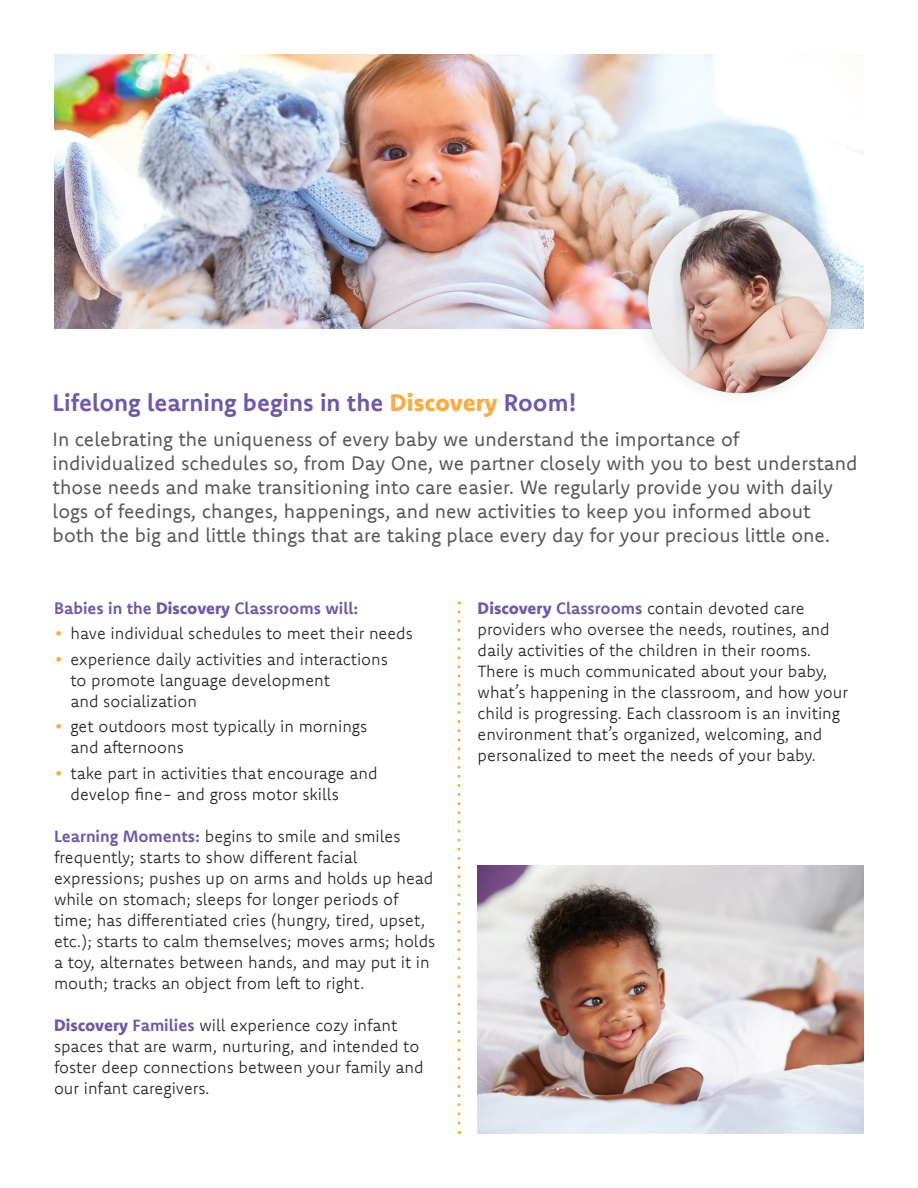
<style>
.page{position:relative;width:918px;height:1188px;background:#fff}
.page>*{position:absolute;margin:0;border:0;box-sizing:border-box;transform-origin:0 0}
.t1{font:700 24px "Komet";color:#705aa6}
.t2{font:19.5px/24px "Komet";color:#57585a}
.t3{font:300 16.5px/21px "Komet";color:#231f20}
.t4{font:700 16.5px "Komet";color:#705aa6}
.s1{font-weight:800;color:#f8ad47}
.s2{font-weight:800}
.s3{color:#f8ad47}
.s4{font-weight:700;color:#705aa6}
.s5{font-weight:800;color:#705aa6}
</style>
<div class="page">
<img style="left:54px;top:54px;width:810px;height:274px">
<img style="left:478px;top:866px;width:386px;height:268px">
<div style="left:626px;top:180px;width:228px;height:229px;background:#231f20;opacity:.2"></div>
<div style="left:648px;top:210px;width:183px;height:183px;background:#231f20;opacity:.2"></div>
<img style="left:648px;top:210px;width:183px;height:183px;border-radius:92px">
<svg style="left:458px;top:612px;width:2px;height:522px"></svg>
<h1 class="t1" style="left:53px;top:387px;width:526px">Lifelong learning begins in the <span class="s1">Discovery</span> Room!</h1>
<p class="t2" style="left:53px;top:426px;width:806px">In celebrating the uniqueness of every baby we understand the importance of individualized schedules so, from Day One, we partner closely with you to best understand those needs and make transitioning into care easier. We regularly provide you with daily logs of feedings, changes, happenings, and new activities to keep you informed about<br>both the big and little things that are taking place every day for your precious little one.</p>
<p class="t4" style="left:54px;top:597px;width:306px">Babies in the <span class="s2">Discovery</span> Classrooms will:</p>
<p class="t3" style="left:54px;top:623px;width:360px"><span class="s3">•</span> have individual schedules to meet their needs</p>
<p class="t3" style="left:70px;top:648px;width:319px;text-indent:-16px"><span class="s3">•</span> experience daily activities and interactions to promote language development<br>and socialization</p>
<p class="t3" style="left:70px;top:716px;width:298px;text-indent:-16px"><span class="s3">•</span> get outdoors most typically in mornings and afternoons</p>
<p class="t3" style="left:70px;top:762px;width:309px;text-indent:-16px"><span class="s3">•</span> take part in activities that encourage and develop fine- and gross motor skills</p>
<p class="t3" style="left:54px;top:825px;width:383px"><span class="s4">Learning Moments:</span> begins to smile and smiles frequently; starts to show different facial expressions; pushes up on arms and holds up head while on stomach; sleeps for longer periods of time; has differentiated cries (hungry, tired, upset, etc.); starts to calm themselves; moves arms; holds a toy, alternates between hands, and may put it in mouth; tracks an object from left to right.</p>
<p class="t3" style="left:54px;top:1014px;width:371px"><span class="s5">Discovery</span> <span class="s4">Families</span> will experience cozy infant spaces that are warm, nurturing, and intended to foster deep connections between your family and our infant caregivers.</p>
<p class="t3" style="left:478px;top:597px;width:372px"><span class="s5">Discovery</span> <span class="s4">Classrooms</span> contain devoted care providers who oversee the needs, routines, and daily activities of the children in their rooms.<br>There is much communicated about your baby, what’s happening in the classroom, and how your child is progressing. Each classroom is an inviting environment that’s organized, welcoming, and personalized to meet the needs of your baby.</p>
</div>
